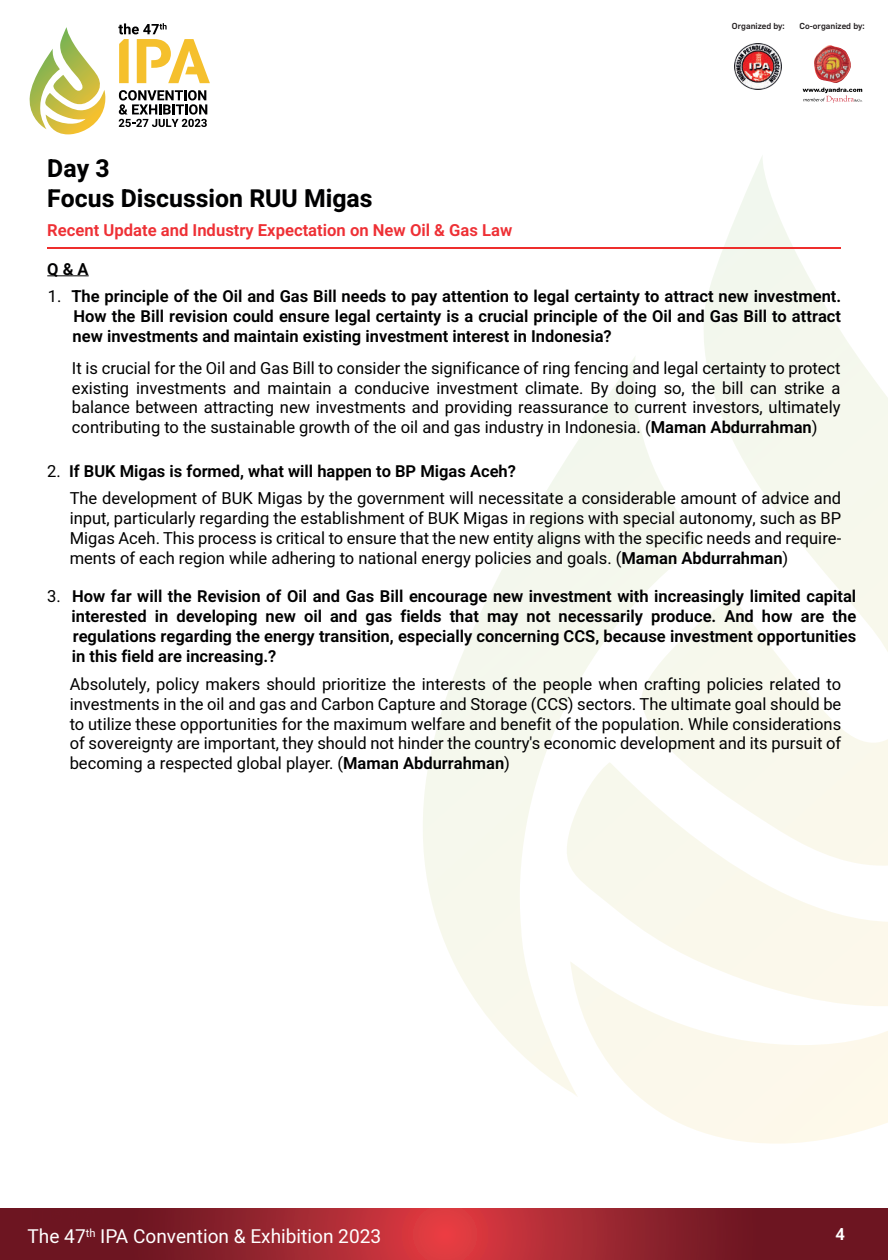
<style>
.page{position:relative;width:888px;height:1260px;background:#fff}
.page>*{position:absolute;margin:0;border:0;box-sizing:border-box;transform-origin:0 0}
.t1{font:700 24.75px "Heebo";color:#000001}
.t2{font:19.05px "Heebo";color:#fff}
.t3{font:600 16.65px "Heebo";color:#ee3035}
.t4{font:16.5px/19.8px "Heebo";color:#000001;text-align:justify}
.t5{font:600 16.5px/19.8px "Heebo";color:#000001;text-align:justify}
.t6{font:600 16.5px "Heebo";color:#fff}
.t7{font:500 8.55px "Flama";color:#231f20}
.s1{font-weight:400}
.s2{font-weight:600}
</style>
<div class="page">
<svg style="left:423px;top:157px;width:465px;height:987px"></svg>
<svg style="left:29px;top:27px;width:77px;height:108px"></svg>
<svg style="left:0;top:1208px;width:888px;height:52px;background:#92222c"></svg>
<svg style="left:119px;top:90px;width:88px;height:37px"></svg>
<svg style="left:118px;top:23px;width:92px;height:60px"></svg>
<hr style="left:47px;top:247px;width:793px;height:2px;background:#ee2e2c">
<img style="left:735px;top:43px;width:46px;height:46px">
<img style="left:802px;top:45px;width:60px;height:58px">
<hr style="left:47px;top:275px;width:42px;height:1px;background:#000001">
<h1 class="t1" style="left:47px;top:151px;width:64px">Day 3</h1>
<h1 class="t1" style="left:47px;top:180px;width:327px">Focus Discussion RUU Migas</h1>
<p class="t7" style="left:732px;top:20px;width:54px">Organized by:</p>
<p class="t7" style="left:799px;top:20px;width:67px">Co-organized by:</p>
<p class="t3" style="left:47px;top:218px;width:467px">Recent Update and Industry Expectation on New Oil &amp; Gas Law</p>
<p class="t5" style="left:47px;top:259px;width:43px">Q &amp; A</p>
<p class="t5" style="left:73px;top:286px;width:770px;text-indent:-25px"><span class="s1">1.</span> The principle of the Oil and Gas Bill needs to pay attention to legal certainty to attract new investment.<br>How the Bill revision could ensure legal certainty is a crucial principle of the Oil and Gas Bill to attract new investments and maintain existing investment interest in Indonesia?</p>
<p class="t4" style="left:72px;top:358px;width:770px">It is crucial for the Oil and Gas Bill to consider the significance of ring fencing and legal certainty to protect existing investments and maintain a conducive investment climate. By doing so, the bill can strike a balance between attracting new investments and providing reassurance to current investors, ultimately contributing to the sustainable growth of the oil and gas industry in Indonesia. (<span class="s2">Maman Abdurrahman</span>)</p>
<p class="t5" style="left:47px;top:461px;width:470px"><span class="s1">2.</span> If BUK Migas is formed, what will happen to BP Migas Aceh?</p>
<p class="t4" style="left:70px;top:489px;width:773px">The development of BUK Migas by the government will necessitate a considerable amount of advice and input, particularly regarding the establishment of BUK Migas in regions with special autonomy, such as BP Migas Aceh. This process is critical to ensure that the new entity aligns with the specific needs and require&shy;ments of each region while adhering to national energy policies and goals. (<span class="s2">Maman Abdurrahman</span>)</p>
<p class="t5" style="left:72px;top:586px;width:786px;text-indent:-24px"><span class="s1">3.</span> How far will the Revision of Oil and Gas Bill encourage new investment with increasingly limited capital interested in developing new oil and gas fields that may not necessarily produce. And how are the regulations regarding the energy transition, especially concerning CCS, because investment opportunities in this field are increasing.?</p>
<p class="t4" style="left:70px;top:674px;width:773px">Absolutely, policy makers should prioritize the interests of the people when crafting policies related to investments in the oil and gas and Carbon Capture and Storage (CCS) sectors. The ultimate goal should be to utilize these opportunities for the maximum welfare and benefit of the population. While considerations of sovereignty are important, they should not hinder the country's economic development and its pursuit of becoming a respected global player. (<span class="s2">Maman Abdurrahman</span>)</p>
<p class="t2" style="left:28px;top:1223px;width:355px">The 47<sup>th</sup> IPA Convention &amp; Exhibition 2023</p>
<p class="t6" style="left:835px;top:1222px;width:11px">4</p>
</div>
